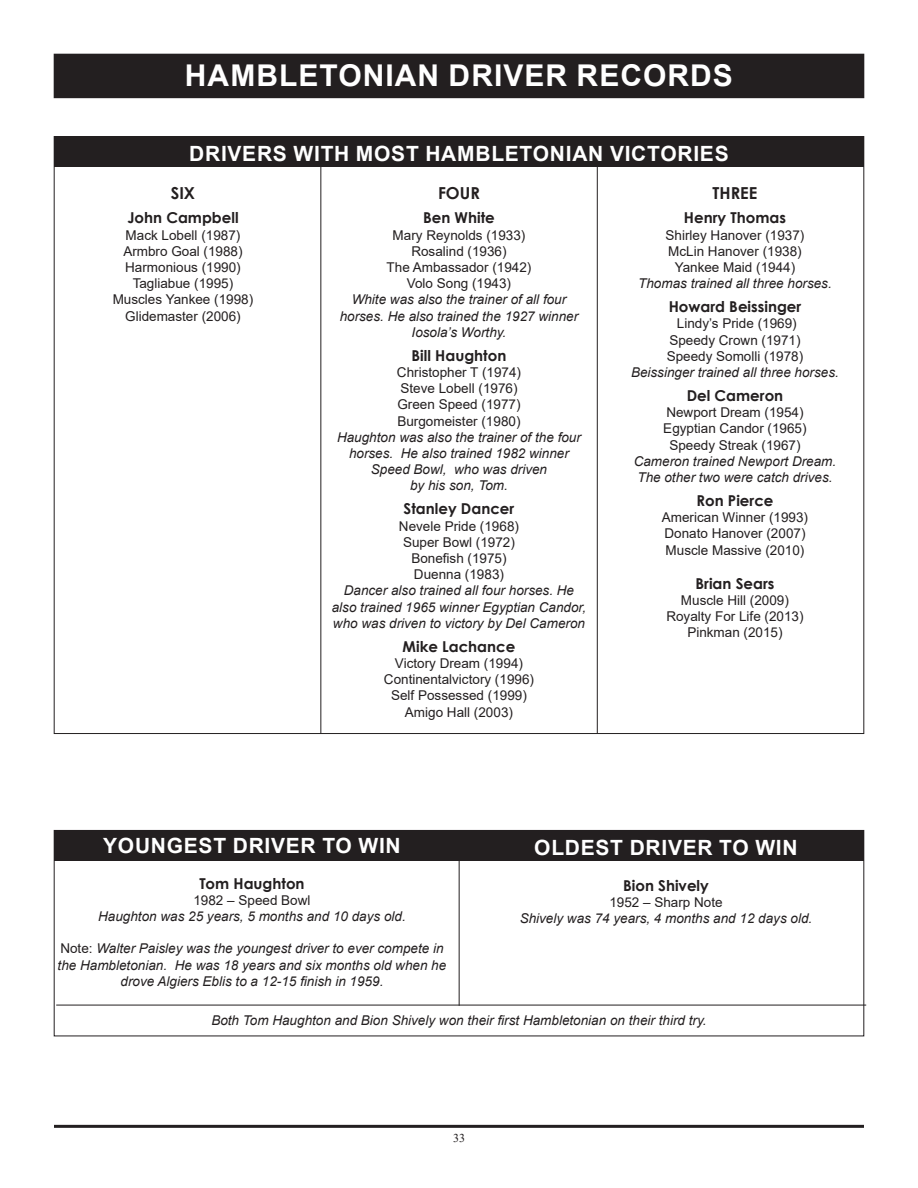
<style>
.page{position:relative;width:918px;height:1188px;background:#fff}
.page>*{position:absolute;margin:0;border:0;box-sizing:border-box;transform-origin:0 0}
.t1{font:700 30px "Arial";letter-spacing:.035em;color:#fff}
.t2{font:700 21px "Arial";letter-spacing:.035em;color:#fff}
.t3{font:700 16.5px "Century Gothic";color:#231f20}
.t4{font:700 15px "Century Gothic";color:#231f20}
.t5{font:italic 13.5px/16.2px "Arial";color:#231f20;text-align:center}
.t6{font:13.5px "Arial";color:#231f20}
.t7{font:12px "Times New Roman";color:#231f20}
.s1{font-style:normal}
</style>
<div class="page">
<hr style="left:54px;top:1125px;width:810px;height:3px;background:#231f20">
<div style="left:54px;top:830px;width:810px;height:31px;background:#231f20"></div>
<div style="left:54px;top:136px;width:810px;height:31px;background:#231f20"></div>
<div style="left:54px;top:54px;width:810px;height:44px;background:#231f20"></div>
<hr style="left:321px;top:163px;width:1px;height:571px;background:#231f20">
<hr style="left:597px;top:163px;width:1px;height:571px;background:#231f20">
<hr style="left:459px;top:830px;width:1px;height:176px;background:#231f20">
<div style="left:54px;top:830px;width:810px;height:206px;border:1px solid #231f20"></div>
<hr style="left:56px;top:1005px;width:810px;height:1px;background:#231f20">
<p class="t1" style="left:185px;top:54px;width:549px">HAMBLETONIAN DRIVER RECORDS</p>
<p class="t2" style="left:189px;top:139px;width:541px">DRIVERS WITH MOST HAMBLETONIAN VICTORIES</p>
<p class="t3" style="left:438px;top:181px;width:43px">FOUR</p>
<p class="t4" style="left:423px;top:207px;width:73px">Ben White</p>
<p class="t6" style="left:393px;top:226px;width:134px">Mary Reynolds (1933)</p>
<p class="t6" style="left:411px;top:242px;width:97px">Rosalind (1936)</p>
<p class="t6" style="left:387px;top:258px;width:146px">The Ambassador (1942)</p>
<p class="t6" style="left:407px;top:274px;width:106px">Volo Song (1943)</p>
<p class="t5" style="left:340px;top:292px;width:240px">White was also the trainer of all four horses. He also trained the 1927 winner<br>Iosola’s Worthy.</p>
<p class="t4" style="left:412px;top:344px;width:96px">Bill Haughton</p>
<p class="t6" style="left:397px;top:363px;width:126px">Christopher T (1974)</p>
<p class="t6" style="left:400px;top:379px;width:119px">Steve Lobell (1976)</p>
<p class="t6" style="left:397px;top:395px;width:125px">Green Speed (1977)</p>
<p class="t6" style="left:397px;top:412px;width:125px">Burgomeister (1980)</p>
<p class="t5" style="left:337px;top:429px;width:245px">Haughton was also the trainer of the four horses. He also trained 1982 winner<br>Speed Bowl, who was driven</p>
<p class="t5" style="left:410px;top:478px;width:99px">by his son, Tom.</p>
<p class="t4" style="left:404px;top:498px;width:112px">Stanley Dancer</p>
<p class="t6" style="left:399px;top:517px;width:122px">Nevele Pride (1968)</p>
<p class="t6" style="left:403px;top:533px;width:113px">Super Bowl (1972)</p>
<p class="t6" style="left:411px;top:549px;width:97px">Bonefish (1975)</p>
<p class="t6" style="left:414px;top:565px;width:92px">Duenna (1983)</p>
<p class="t5" style="left:332px;top:583px;width:256px">Dancer also trained all four horses. He also trained 1965 winner Egyptian Candor, who was driven to victory by Del Cameron</p>
<p class="t4" style="left:403px;top:635px;width:114px">Mike Lachance</p>
<p class="t6" style="left:395px;top:654px;width:130px">Victory Dream (1994)</p>
<p class="t6" style="left:384px;top:670px;width:152px">Continentalvictory (1996)</p>
<p class="t6" style="left:391px;top:686px;width:137px">Self Possessed (1999)</p>
<p class="t6" style="left:405px;top:703px;width:110px">Amigo Hall (2003)</p>
<p class="t3" style="left:171px;top:181px;width:26px">SIX</p>
<p class="t4" style="left:127px;top:207px;width:113px">John Campbell</p>
<p class="t6" style="left:126px;top:226px;width:116px">Mack Lobell (1987)</p>
<p class="t6" style="left:123px;top:242px;width:121px">Armbro Goal (1988)</p>
<p class="t6" style="left:125px;top:258px;width:117px">Harmonious (1990)</p>
<p class="t6" style="left:133px;top:274px;width:102px">Tagliabue (1995)</p>
<p class="t6" style="left:113px;top:290px;width:142px">Muscles Yankee (1998)</p>
<p class="t6" style="left:125px;top:307px;width:117px">Glidemaster (2006)</p>
<p class="t3" style="left:713px;top:181px;width:46px">THREE</p>
<p class="t4" style="left:684px;top:207px;width:104px">Henry Thomas</p>
<p class="t6" style="left:666px;top:226px;width:140px">Shirley Hanover (1937)</p>
<p class="t6" style="left:668px;top:242px;width:135px">McLin Hanover (1938)</p>
<p class="t6" style="left:675px;top:258px;width:122px">Yankee Maid (1944)</p>
<p class="t5" style="left:638px;top:276px;width:195px">Thomas trained all three horses.</p>
<p class="t4" style="left:669px;top:295px;width:134px">Howard Beissinger</p>
<p class="t6" style="left:677px;top:314px;width:121px">Lindy’s Pride (1969)</p>
<p class="t6" style="left:669px;top:331px;width:133px">Speedy Crown (1971)</p>
<p class="t6" style="left:667px;top:347px;width:138px">Speedy Somolli (1978)</p>
<p class="t5" style="left:631px;top:364px;width:209px">Beissinger trained all three horses.</p>
<p class="t4" style="left:687px;top:384px;width:98px">Del Cameron</p>
<p class="t6" style="left:666px;top:403px;width:139px">Newport Dream (1954)</p>
<p class="t6" style="left:663px;top:419px;width:145px">Egyptian Candor (1965)</p>
<p class="t6" style="left:669px;top:436px;width:133px">Speedy Streak (1967)</p>
<p class="t5" style="left:634px;top:453px;width:204px">Cameron trained Newport Dream.</p>
<p class="t5" style="left:637px;top:469px;width:197px">The other two were catch drives.</p>
<p class="t4" style="left:696px;top:489px;width:79px">Ron Pierce</p>
<p class="t6" style="left:662px;top:508px;width:148px">American Winner (1993)</p>
<p class="t6" style="left:664px;top:524px;width:143px">Donato Hanover (2007)</p>
<p class="t6" style="left:666px;top:541px;width:140px">Muscle Massive (2010)</p>
<p class="t4" style="left:696px;top:572px;width:80px">Brian Sears</p>
<p class="t6" style="left:681px;top:591px;width:110px">Muscle Hill (2009)</p>
<p class="t6" style="left:666px;top:607px;width:139px">Royalty For Life (2013)</p>
<p class="t6" style="left:687px;top:623px;width:97px">Pinkman (2015)</p>
<p class="t2" style="left:103px;top:830px;width:299px">YOUNGEST DRIVER TO WIN</p>
<p class="t4" style="left:199px;top:872px;width:107px">Tom Haughton</p>
<p class="t6" style="left:193px;top:891px;width:119px">1982 – Speed Bowl</p>
<p class="t5" style="left:98px;top:908px;width:309px">Haughton was 25 years, 5 months and 10 days old.</p>
<p class="t5" style="left:58px;top:941px;width:390px"><span class="s1">Note:</span> Walter Paisley was the youngest driver to ever compete in the Hambletonian. He was 18 years and six months old when he drove Algiers Eblis to a 12-15 finish in 1959.</p>
<p class="t2" style="left:534px;top:832px;width:265px">OLDEST DRIVER TO WIN</p>
<p class="t4" style="left:623px;top:874px;width:87px">Bion Shively</p>
<p class="t6" style="left:609px;top:893px;width:115px">1952 – Sharp Note</p>
<p class="t5" style="left:520px;top:910px;width:294px">Shively was 74 years, 4 months and 12 days old.</p>
<p class="t5" style="left:211px;top:1012px;width:497px">Both Tom Haughton and Bion Shively won their first Hambletonian on their third try.</p>
<p class="t7" style="left:453px;top:1130px;width:13px">33</p>
</div>
